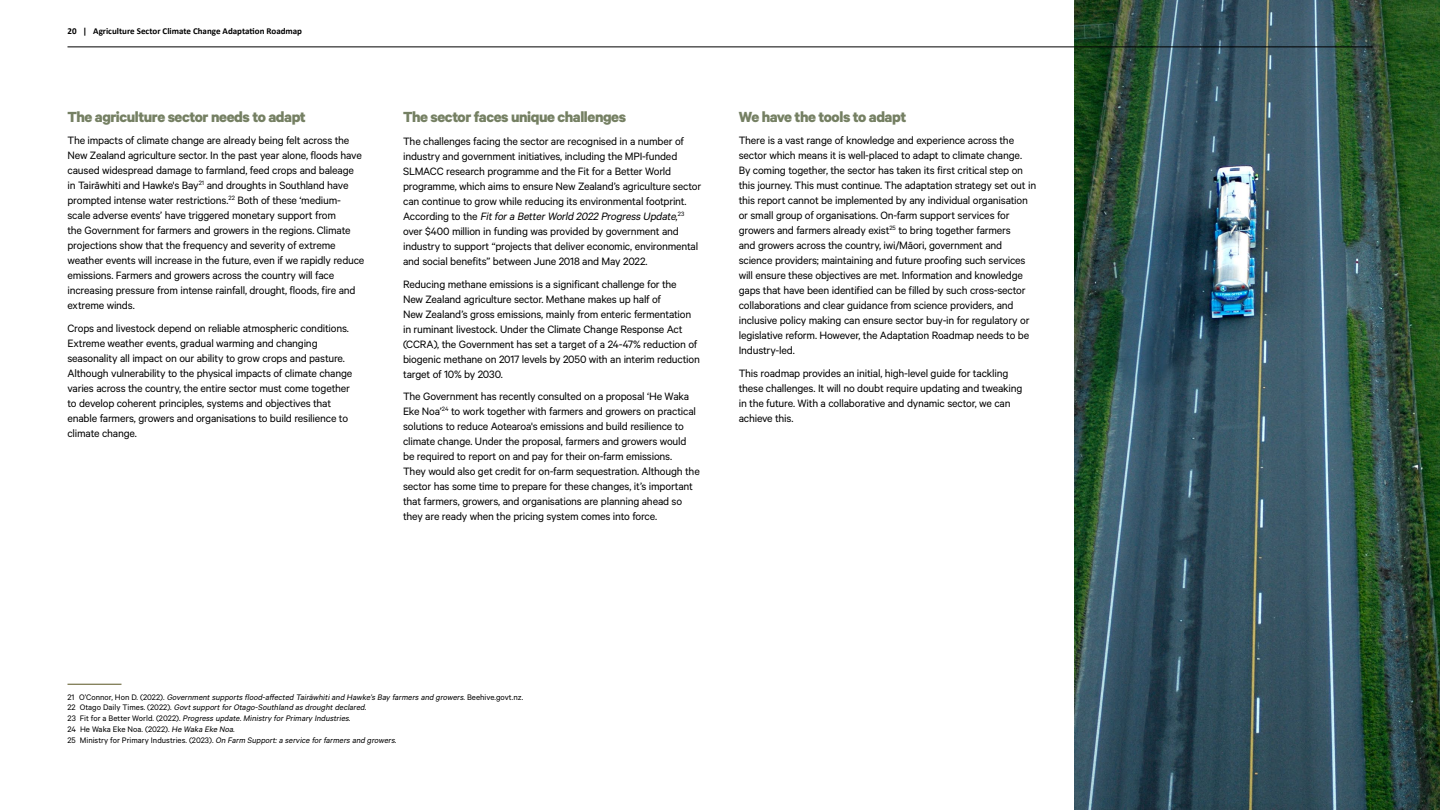
<style>
.page{position:relative;width:1440px;height:810px;background:#fff}
.page>*{position:absolute;margin:0;border:0;box-sizing:border-box;transform-origin:0 0}
.t1{font:700 16.5px "Calibre";letter-spacing:-.025em;color:#758063}
.t2{font:12px/15px "Calibre";letter-spacing:-.02em;color:#000}
.t3{font:italic 9px/10.8px "Calibre";color:#000}
.t4{font:700 9px "Calibri";letter-spacing:-.005em;color:#000}
.s1{font-style:italic}
.s2{font-style:normal}
</style>
<div class="page">
<hr style="left:68px;top:684px;width:54px;height:1px;background:#595522">
<img style="left:1074px;top:0;width:366px;height:810px">
<hr style="left:68px;top:46px;width:1304px;height:1px;background:#000">
<p class="t4" style="left:68px;top:25px;width:236px">20 | Agriculture Sector Climate Change Adaptation Roadmap</p>
<h1 class="t1" style="left:68px;top:107px;width:240px">The agriculture sector needs to adapt</h1>
<p class="t2" style="left:67px;top:133px;width:298px">The impacts of climate change are already being felt across the New Zealand agriculture sector. In the past year alone, floods have caused widespread damage to farmland, feed crops and baleage in Tairāwhiti and Hawke's Bay<sup>21</sup> and droughts in Southland have prompted intense water restrictions.<sup>22</sup> Both of these ‘medium&shy;scale adverse events’ have triggered monetary support from<br>the Government for farmers and growers in the regions. Climate projections show that the frequency and severity of extreme weather events will increase in the future, even if we rapidly reduce emissions. Farmers and growers across the country will face increasing pressure from intense rainfall, drought, floods, fire and extreme winds.</p>
<p class="t2" style="left:68px;top:320px;width:286px">Crops and livestock depend on reliable atmospheric conditions.<br>Extreme weather events, gradual warming and changing seasonality all impact on our ability to grow crops and pasture.<br>Although vulnerability to the physical impacts of climate change varies across the country, the entire sector must come together to develop coherent principles, systems and objectives that enable farmers, growers and organisations to build resilience to climate change.</p>
<h1 class="t1" style="left:403px;top:107px;width:225px">The sector faces unique challenges</h1>
<p class="t2" style="left:403px;top:134px;width:300px">The challenges facing the sector are recognised in a number of industry and government initiatives, including the MPI-funded SLMACC research programme and the Fit for a Better World programme, which aims to ensure New Zealand’s agriculture sector can continue to grow while reducing its environmental footprint.<br>A c c o r d i n g t o t h e <span class="s1">Fitfora BetterWorld 2022 Progress Update</span>, <sup>2</sup> <sup>3 </sup>over $400 million in funding was provided by government and industry to support “projects that deliver economic, environmental and social benefits” between June 2018 and May 2022.</p>
<p class="t2" style="left:403px;top:276px;width:298px">Reducing methane emissions is a significant challenge for the<br>New Zealand agriculture sector. Methane makes up half of<br>New Zealand’s gross emissions, mainly from enteric fermentation in ruminant livestock. Under the Climate Change Response Act (CCRA), the Government has set a target of a 24-47% reduction of biogenic methane on 2017 levels by 2050 with an interim reduction target of 10% by 2030.</p>
<p class="t2" style="left:403px;top:389px;width:298px">The Government has recently consulted on a proposal ‘He Waka Eke Noa’<sup>24</sup> to work together with farmers and growers on practical solutions to reduce Aotearoa's emissions and build resilience to climate change. Under the proposal, farmers and growers would be required to report on and pay for their on-farm emissions.<br>They would also get credit for on-farm sequestration. Although the sector has some time to prepare for these changes, it’s important that farmers, growers, and organisations are planning ahead so they are ready when the pricing system comes into force.</p>
<h1 class="t1" style="left:739px;top:107px;width:169px">We have the tools to adapt</h1>
<p class="t2" style="left:739px;top:133px;width:299px">There is a vast range of knowledge and experience across the sector which means it is well-placed to adapt to climate change.<br>By coming together, the sector has taken its first critical step on this journey. This must continue. The adaptation strategy set out in this report cannot be implemented by any individual organisation or small group of organisations. On-farm support services for growers and farmers already exist<sup>25</sup> to bring together farmers<br>and growers across the country, iwi/Māori, government and science providers; maintaining and future proofing such services will ensure these objectives are met. Information and knowledge gaps that have been identified can be filled by such cross-sector collaborations and clear guidance from science providers, and inclusive policy making can ensure sector buy-in for regulatory or legislative reform. However, the Adaptation Roadmap needs to be Industry‑led.</p>
<p class="t2" style="left:739px;top:365px;width:285px">This roadmap provides an initial, high-level guide for tackling these challenges. It will no doubt require updating and tweaking in the future. With a collaborative and dynamic sector, we can achieve this.</p>
<p class="t3" style="left:67px;top:691px;width:457px"><span class="s2">2 1 O ’C o n n o r, H o n D. ( 2 0 2 2 ) .</span> Governmentsupports flood-affected Tairāwhitiand Hawke’s Bay farmers and growers<span class="s2">. B e e h i ve . g ovt . n z .<br>2 2 O t a g o D a i l y T i m e s . ( 2 0 2 2 ) .</span> GovtsupportforOtago-Southland as droughtdeclared<span class="s2">.<br>2 3 F i t fo r a B e t t e r Wo r l d . ( 2 0 2 2 ) .</span> Progress update.Ministry forPrimary Industries<span class="s2">.<br>24 He Waka Eke Noa. (2022).</span> He Waka Eke Noa<span class="s2">.<br>25 M i n i st ry fo r P r i m a ry I n d u st r i es. (2023).</span> On Farm Support:a service forfarmers and growers<span class="s2">.</span></p>
</div>
